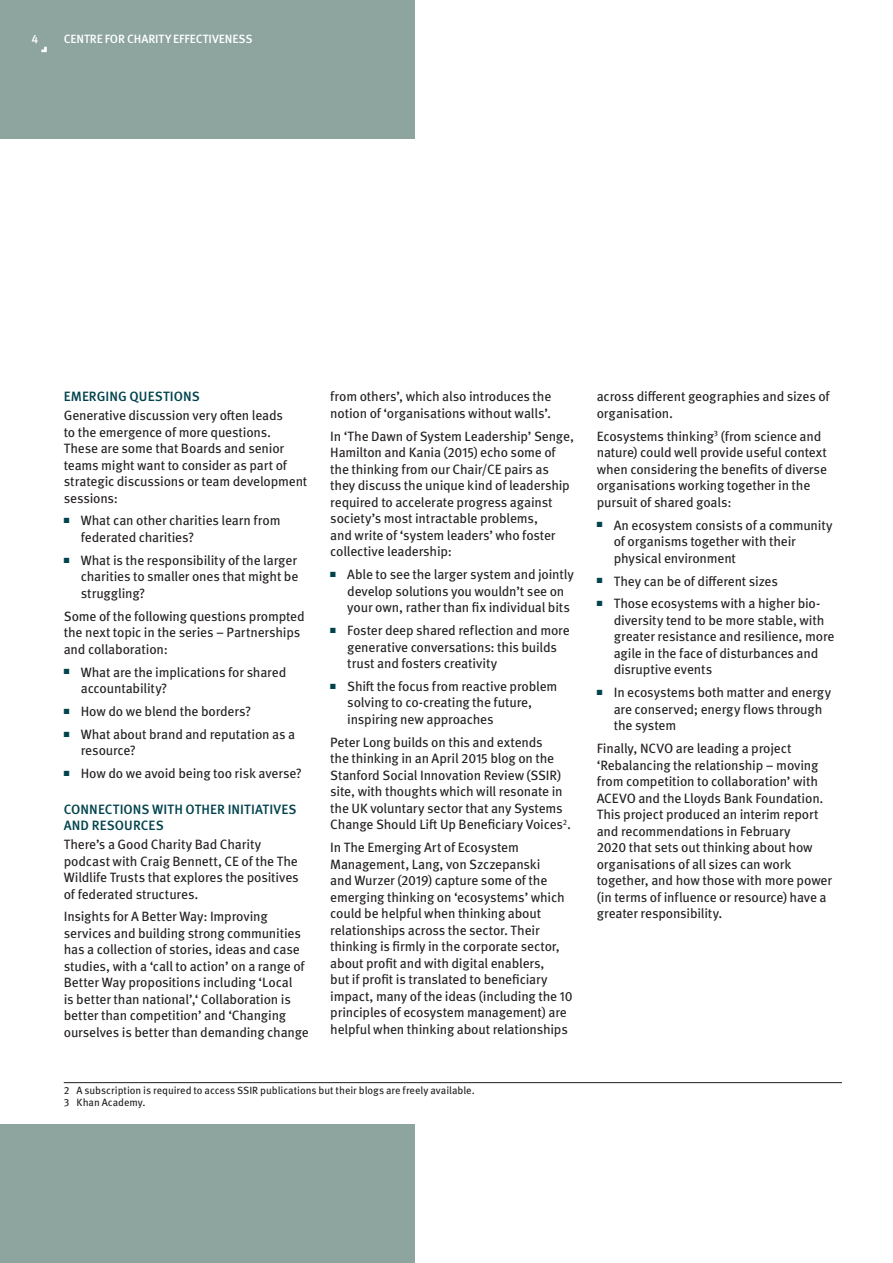
<style>
.page{position:relative;width:893px;height:1263px;background:#fff}
.page>*{position:absolute;margin:0;border:0;box-sizing:border-box;transform-origin:0 0}
._6__Body_Copy__MetaO{font:13.5px/16.5px "Meta Pro";letter-spacing:-.015em;color:#231f20}
._5__Subheading__Meta{font:500 13.5px/16.5px "Meta Pro";letter-spacing:.005em;color:#00434c}
._12b__Page_Header__M{font:500 12px "Meta Pro";letter-spacing:-.01em;color:#fff}
._13__Folio_-_LHP__Me{font:500 12px "Meta Pro";color:#fff}
.Footnotes{font:10.5px "Meta Pro";letter-spacing:-.005em;color:#231f20}
</style>
<div class="page">
<hr style="left:892px;top:0;width:1px;height:1263px;background:#8da49f">
<div style="left:0;top:1125px;width:415px;height:138px;background:#8da49f"></div>
<div style="left:0;top:0;width:415px;height:138px;background:#8da49f"></div>
<svg style="left:41px;top:47px;width:6px;height:5px"></svg>
<hr style="left:64px;top:1082px;width:778px;height:1px;background:#231f20">
<p class="_13__Folio_-_LHP__Me" style="left:31px;top:29px;width:8px">4</p>
<p class="_12b__Page_Header__M" style="left:64px;top:29px;width:190px">CENTRE FOR CHARITY EFFECTIVENESS</p>
<p class="_5__Subheading__Meta" style="left:64px;top:388px;width:137px">EMERGING QUESTIONS</p>
<p class="_6__Body_Copy__MetaO" style="left:64px;top:406px;width:245px">Generative discussion very often leads<br>to the emergence of more questions.<br>These are some that Boards and senior teams might want to consider as part of strategic discussions or team development sessions:</p>
<p class="_6__Body_Copy__MetaO" style="left:81px;top:512px;width:201px;text-indent:-17px"><sup>■</sup> What can other charities learn from federated charities?</p>
<p class="_6__Body_Copy__MetaO" style="left:81px;top:551px;width:219px;text-align:justify;text-indent:-17px"><sup>■</sup> What is the responsibility of the larger charities to smaller ones that might be struggling?</p>
<p class="_6__Body_Copy__MetaO" style="left:64px;top:607px;width:242px">Some of the following questions prompted the next topic in the series – Partnerships and collaboration:</p>
<p class="_6__Body_Copy__MetaO" style="left:81px;top:663px;width:207px;text-indent:-17px"><sup>■</sup> What are the implications for shared accountability?</p>
<p class="_6__Body_Copy__MetaO" style="left:64px;top:702px;width:189px"><sup>■</sup> How do we blend the borders?</p>
<p class="_6__Body_Copy__MetaO" style="left:81px;top:725px;width:216px;text-indent:-17px"><sup>■</sup> What about brand and reputation as a resource?</p>
<p class="_6__Body_Copy__MetaO" style="left:64px;top:764px;width:240px"><sup>■</sup> How do we avoid being too risk averse?</p>
<p class="_5__Subheading__Meta" style="left:64px;top:800px;width:234px">CONNECTIONS WITH OTHER INITIATIVES<br>AND RESOURCES</p>
<p class="_6__Body_Copy__MetaO" style="left:64px;top:835px;width:237px">There’s a Good Charity Bad Charity podcast with Craig Bennett, CE of the The Wildlife Trusts that explores the positives of federated structures.</p>
<p class="_6__Body_Copy__MetaO" style="left:64px;top:907px;width:247px">Insights for A Better Way: Improving services and building strong communities has a collection of stories, ideas and case studies, with a ‘call to action’ on a range of Better Way propositions including ‘Local<br>is better than national’,‘ Collaboration is better than competition’ and ‘Changing ourselves is better than demanding change</p>
<p class="_6__Body_Copy__MetaO" style="left:330px;top:388px;width:223px">from others’, which also introduces the notion of ‘organisations without walls’.</p>
<p class="_6__Body_Copy__MetaO" style="left:330px;top:427px;width:245px">In ‘The Dawn of System Leadership’ Senge, Hamilton and Kania (2015) echo some of the thinking from our Chair/CE pairs as they discuss the unique kind of leadership required to accelerate progress against society’s most intractable problems,<br>and write of ‘system leaders’ who foster collective leadership:</p>
<p class="_6__Body_Copy__MetaO" style="left:347px;top:565px;width:228px;text-indent:-17px"><sup>■</sup> Able to see the larger system and jointly develop solutions you wouldn’t see on your own, rather than fix individual bits</p>
<p class="_6__Body_Copy__MetaO" style="left:347px;top:621px;width:224px;text-indent:-17px"><sup>■</sup> Foster deep shared reflection and more generative conversations: this builds trust and fosters creativity</p>
<p class="_6__Body_Copy__MetaO" style="left:347px;top:677px;width:212px;text-indent:-17px"><sup>■</sup> Shift the focus from reactive problem solving to co-creating the future, inspiring new approaches</p>
<p class="_6__Body_Copy__MetaO" style="left:330px;top:733px;width:242px">Peter Long builds on this and extends<br>the thinking in an April 2015 blog on the Stanford Social Innovation Review (SSIR) site, with thoughts which will resonate in the UK voluntary sector that any Systems Change Should Lift Up Beneficiary Voices<sup>2</sup>.</p>
<p class="_6__Body_Copy__MetaO" style="left:330px;top:838px;width:244px">In The Emerging Art of Ecosystem Management, Lang, von Szczepanski<br>and Wurzer (2019) capture some of the emerging thinking on ‘ecosystems’ which could be helpful when thinking about relationships across the sector. Their thinking is firmly in the corporate sector, about profit and with digital enablers,<br>but if profit is translated to beneficiary impact, many of the ideas (including the 10 principles of ecosystem management) are helpful when thinking about relationships</p>
<p class="Footnotes" style="left:64px;top:1082px;width:412px">2 A subscription is required to access SSIR publications but their blogs are freely available.</p>
<p class="Footnotes" style="left:64px;top:1094px;width:83px">3 Khan Academy.</p>
<p class="_6__Body_Copy__MetaO" style="left:597px;top:388px;width:235px">across different geographies and sizes of organisation.</p>
<p class="_6__Body_Copy__MetaO" style="left:597px;top:427px;width:232px">Ecosystems thinking<sup>3</sup> (from science and nature) could well provide useful context when considering the benefits of diverse organisations working together in the pursuit of shared goals:</p>
<p class="_6__Body_Copy__MetaO" style="left:614px;top:516px;width:220px;text-indent:-17px"><sup>■</sup> An ecosystem consists of a community of organisms together with their physical environment</p>
<p class="_6__Body_Copy__MetaO" style="left:597px;top:572px;width:183px"><sup>■</sup> They can be of different sizes</p>
<p class="_6__Body_Copy__MetaO" style="left:614px;top:595px;width:222px;text-indent:-17px"><sup>■</sup> Those ecosystems with a higher bio&shy;diversity tend to be more stable, with greater resistance and resilience, more agile in the face of disturbances and disruptive events</p>
<p class="_6__Body_Copy__MetaO" style="left:614px;top:683px;width:219px;text-indent:-17px"><sup>■</sup> In ecosystems both matter and energy are conserved; energy flows through the system</p>
<p class="_6__Body_Copy__MetaO" style="left:597px;top:739px;width:237px">Finally, NCVO are leading a project ‘Rebalancing the relationship – moving from competition to collaboration’ with ACEVO and the Lloyds Bank Foundation.<br>This project produced an interim report and recommendations in February<br>2020 that sets out thinking about how organisations of all sizes can work together, and how those with more power (in terms of influence or resource) have a greater responsibility.</p>
</div>
